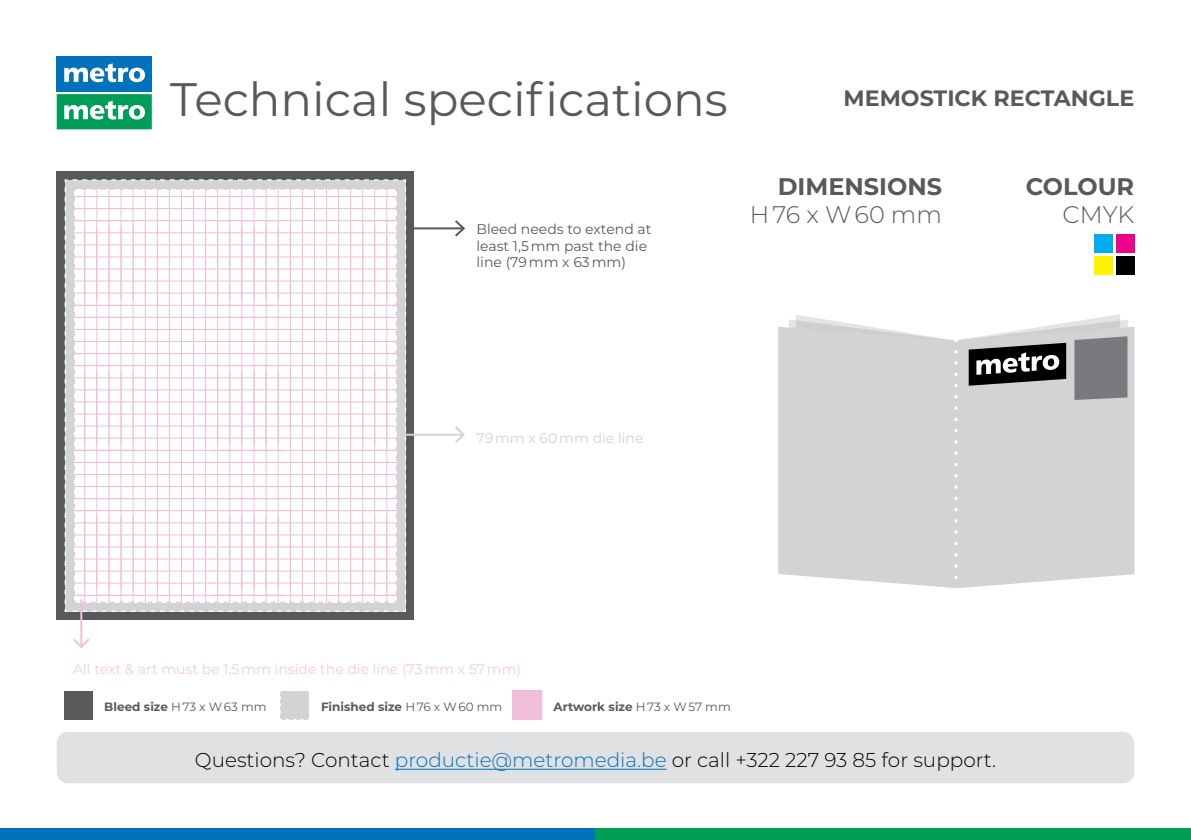
<style>
.page{position:relative;width:1191px;height:840px;background:#fff}
.page>*{position:absolute;margin:0;border:0;box-sizing:border-box;transform-origin:0 0}
.t1{font:46.8px "Montserrat";color:#58595b}
.t2{font:700 24px "Montserrat";color:#58595b}
.t3{font:300 24px "Montserrat";color:#58595b}
.t4{font:700 22.2px "Montserrat";color:#58595b}
.t5{font:300 20px "Montserrat";color:#000}
.t6{font:14px/16.8px "Montserrat";color:#58595b}
.t7{font:14px "Montserrat";color:#f4cbe0}
.t8{font:14px "Montserrat";color:#d1d3d4}
.t9{font:700 12px "Montserrat";color:#58595b}
.s1{font-weight:400}
.s2{color:#0072bc}
</style>
<div class="page">
<div style="left:57px;top:731px;width:1077px;height:51px;background:#e0e1e2;border-radius:11px"></div>
<hr style="left:395px;top:768px;width:271px;height:1px;background:#0072bc">
<div style="left:57px;top:57px;width:95px;height:35px;background:#0072bc"></div>
<svg style="left:64px;top:63px;width:81px;height:19px"></svg>
<svg style="left:57px;top:94px;width:95px;height:35px"></svg>
<div style="left:0;top:828px;width:595px;height:11px;background:#0072bc"></div>
<div style="left:595px;top:828px;width:596px;height:11px;background:#009d57"></div>
<div style="left:57px;top:171px;width:357px;height:448px;background:#58595b"></div>
<svg style="left:64px;top:179px;width:343px;height:433px;background:#cbcdce"></svg>
<svg style="left:73px;top:188px;width:324px;height:415px;background:#fbf1f6"></svg>
<hr style="left:412px;top:227px;width:52px;height:2px;background:#58595b">
<svg style="left:453px;top:220px;width:12px;height:17px"></svg>
<hr style="left:402px;top:433px;width:62px;height:2px;background:#d1d3d4">
<svg style="left:453px;top:426px;width:12px;height:17px"></svg>
<hr style="left:80px;top:599px;width:2px;height:47px;background:#f1bfd9">
<svg style="left:73px;top:636px;width:17px;height:13px"></svg>
<svg style="left:1048px;top:319px;width:80px;height:7px"></svg>
<div style="left:956px;top:326px;width:178px;height:262px;background:#d1d3d4"></div>
<svg style="left:789px;top:319px;width:167px;height:269px"></svg>
<div style="left:778px;top:326px;width:178px;height:261px;background:#d1d3d4"></div>
<svg style="left:954px;top:340px;width:3px;height:247px"></svg>
<svg style="left:1074px;top:336px;width:53px;height:64px;background:#7e7f82"></svg>
<svg style="left:968px;top:342px;width:98px;height:43px;background:#505151"></svg>
<div style="left:1094px;top:234px;width:19px;height:19px;background:#00aeef"></div>
<div style="left:1094px;top:256px;width:19px;height:18px;background:#fff200"></div>
<div style="left:1115px;top:234px;width:19px;height:19px;background:#ec008c"></div>
<div style="left:1115px;top:256px;width:19px;height:18px;background:#000"></div>
<div style="left:64px;top:690px;width:29px;height:29px;background:#58595b"></div>
<svg style="left:280px;top:691px;width:29px;height:29px"></svg>
<div style="left:513px;top:690px;width:29px;height:29px;background:#f0bed8"></div>
<div style="left:512px;top:689px;width:30px;height:30px;border:1px solid #f1bfd9"></div>
<h1 class="t1" style="left:170px;top:67px;width:559px">Technical specifications</h1>
<p class="t6" style="left:476px;top:220px;width:176px">Bleed needs to extend at least 1,5 mm past the die line (79 mm x 63 mm)</p>
<p class="t4" style="left:843px;top:82px;width:292px">MEMOSTICK RECTANGLE</p>
<p class="t2" style="left:777px;top:169px;width:166px">DIMENSIONS</p>
<p class="t3" style="left:750px;top:198px;width:194px">H 76 x W 60 mm</p>
<p class="t2" style="left:1025px;top:169px;width:110px">COLOUR</p>
<p class="t3" style="left:1062px;top:198px;width:73px">CMYK</p>
<p class="t8" style="left:476px;top:428px;width:169px">79 mm x 60 mm die line</p>
<p class="t7" style="left:73px;top:658px;width:449px">All text &amp; art must be 1,5 mm inside the die line (73 mm x 57 mm)</p>
<p class="t9" style="left:104px;top:697px;width:164px">Bleed size <span class="s1">H 73 x W 63 mm</span></p>
<p class="t9" style="left:321px;top:697px;width:183px">Finished size <span class="s1">H 76 x W 60 mm</span></p>
<p class="t9" style="left:553px;top:697px;width:179px">Artwork size <span class="s1">H 73 x W 57 mm</span></p>
<p class="t5" style="left:195px;top:746px;width:802px">Questions? Contact <span class="s2">productie@metromedia.be</span> or call +322 227 93 85 for support.</p>
</div>
